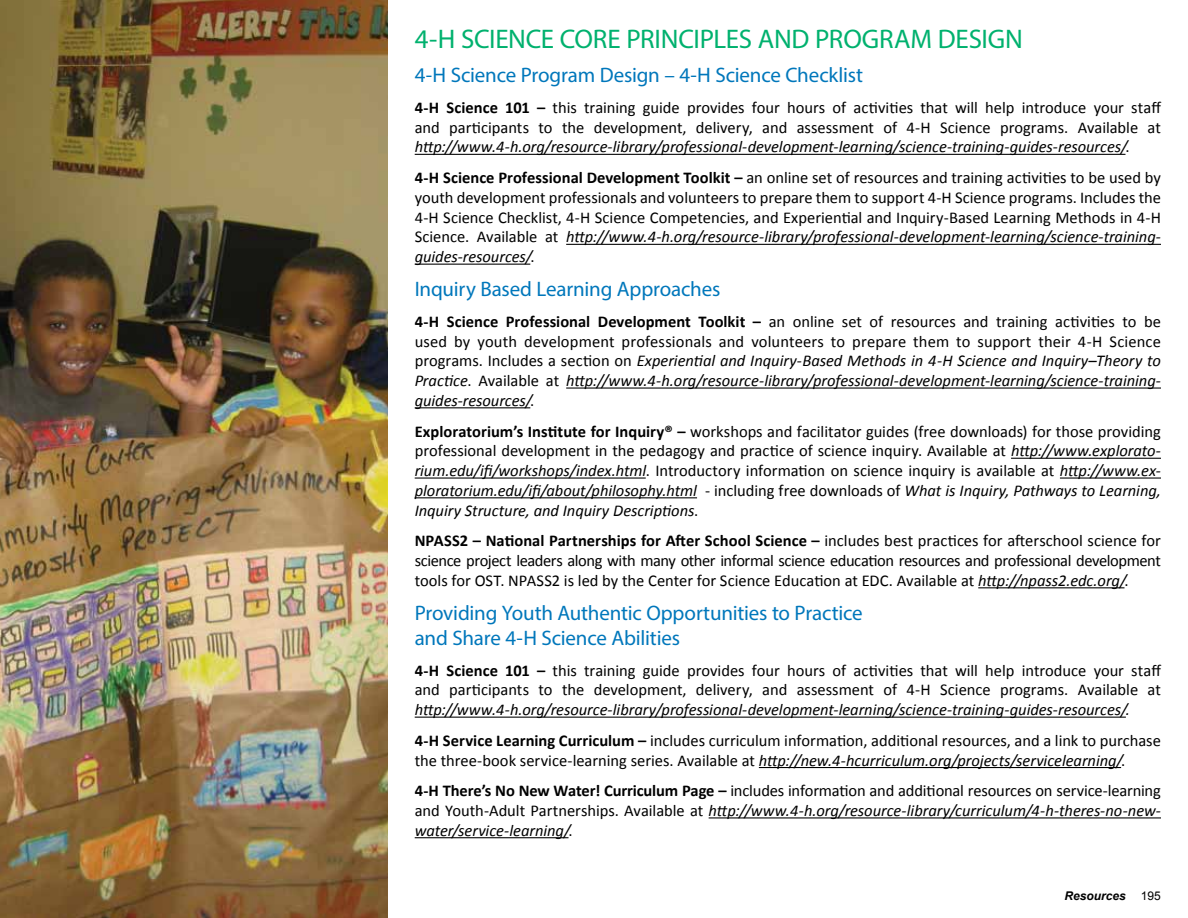
<style>
.page{position:relative;width:1188px;height:918px;background:#fff}
.page>*{position:absolute;margin:0;border:0;box-sizing:border-box;transform-origin:0 0}
.t1{font:27px "Myriad Pro";letter-spacing:-.01em;color:#00b16e}
.t2{font:21px/25.2px "Myriad Pro";letter-spacing:-.01em;color:#07b}
.t3{font:16.5px/19.8px "Calibri";letter-spacing:-.005em;color:#000;text-align:justify}
.t4{font:italic 16.5px/19.8px "Calibri";letter-spacing:-.005em;color:#000}
.t5{font:italic 700 12px "Arial";color:#000}
.t6{font:12px "Arial";color:#000}
.s1{font-weight:700}
.s2{font-style:italic}
.s3{font-weight:700;font-style:normal}
.s4{font-style:normal}
</style>
<div class="page">
<hr style="left:415px;top:154px;width:711px;height:1px;background:#000">
<hr style="left:566px;top:244px;width:595px;height:1px;background:#000">
<hr style="left:415px;top:264px;width:115px;height:1px;background:#000">
<hr style="left:566px;top:388px;width:595px;height:1px;background:#000">
<hr style="left:415px;top:407px;width:115px;height:1px;background:#000">
<hr style="left:1011px;top:458px;width:150px;height:1px;background:#000">
<hr style="left:415px;top:478px;width:231px;height:1px;background:#000">
<hr style="left:1060px;top:478px;width:101px;height:1px;background:#000">
<hr style="left:415px;top:497px;width:282px;height:1px;background:#000">
<hr style="left:978px;top:587px;width:147px;height:1px;background:#000">
<hr style="left:415px;top:717px;width:711px;height:1px;background:#000">
<hr style="left:759px;top:767px;width:362px;height:1px;background:#000">
<hr style="left:709px;top:817px;width:452px;height:1px;background:#000">
<hr style="left:415px;top:837px;width:154px;height:1px;background:#000">
<img style="left:0;top:0;width:388px;height:918px">
<h1 class="t1" style="left:415px;top:23px;width:610px">4-H SCIENCE CORE PRINCIPLES AND PROGRAM DESIGN</h1>
<p class="t2" style="left:415px;top:62px;width:450px">4-H Science Program Design – 4-H Science Checklist</p>
<p class="t3" style="left:415px;top:98px;width:748px"><span class="s1">4-H Science 101 –</span> this training guide provides four hours of activities that will help introduce your staff and participants to the development, delivery, and assessment of 4-H Science programs. Available at <span class="s2">http://www.4-h.org/resource-library/professional-development-learning/science-training-guides-resources/</span>.</p>
<p class="t3" style="left:415px;top:168px;width:748px"><span class="s1">4-H Science Professional Development Toolkit –</span> an online set of resources and training activities to be used by youth development professionals and volunteers to prepare them to support 4-H Science programs. Includes the 4-H Science Checklist, 4-H Science Competencies, and Experiential and Inquiry-Based Learning Methods in 4-H Science. Available at <span class="s2">http://www.4-h.org/resource-library/professional-development-learning/science-training&shy;guides-resources/</span>.</p>
<p class="t2" style="left:415px;top:276px;width:307px">Inquiry Based Learning Approaches</p>
<p class="t4" style="left:415px;top:311px;width:748px;text-align:justify"><span class="s3">4-H Science Professional Development Toolkit –</span> <span class="s4">an online set of resources and training activities to be used by youth development professionals and volunteers to prepare them to support their 4-H Science programs. Includes a section on</span> Experiential and Inquiry-Based Methods in 4-H Science and Inquiry–Theory to Practice<span class="s4">. Available at</span> http://www.4-h.org/resource-library/professional-development-learning/science-training&shy;guides-resources/<span class="s4">.</span></p>
<p class="t3" style="left:415px;top:421px;width:748px"><span class="s1">Exploratorium’s Institute for Inquiry® –</span> workshops and facilitator guides (free downloads) for those providing professional development in the pedagogy and practice of science inquiry. Available at <span class="s2">http://www.explorato&shy;rium.edu/ifi/workshops/index.html</span>. Introductory information on science inquiry is available at <span class="s2">http://www.ex&shy;ploratorium.edu/ifi/about/philosophy.html</span> - including free downloads of <span class="s2">What is Inquiry, Pathways to Learning, Inquiry Structure, and Inquiry Descriptions</span>.</p>
<p class="t3" style="left:415px;top:531px;width:748px"><span class="s1">NPASS2 – National Partnerships for After School Science –</span> includes best practices for afterschool science for science project leaders along with many other informal science education resources and professional development tools for OST. NPASS2 is led by the Center for Science Education at EDC. Available at <span class="s2">http://npass2.edc.org/</span>.</p>
<p class="t2" style="left:415px;top:600px;width:449px">Providing Youth Authentic Opportunities to Practice and Share 4-H Science Abilities</p>
<p class="t3" style="left:415px;top:660px;width:748px"><span class="s1">4-H Science 101 –</span> this training guide provides four hours of activities that will help introduce your staff and participants to the development, delivery, and assessment of 4-H Science programs. Available at</p>
<p class="t4" style="left:415px;top:694px;width:748px;line-height:30.6px">http://www.4-h.org/resource-library/professional-development-learning/science-training-guides-resources/.<br><span class="s3">4-H Service Learning Curriculum –</span> <span class="s4">includes curriculum information, additional resources, and a link to purchase</span></p>
<p class="t3" style="left:415px;top:745px;width:748px;line-height:30.6px">the three-book service-learning series. Available at <span class="s2">http://new.4-hcurriculum.org/projects/servicelearning/</span>.<br><span class="s1">4-H There’s No New Water! Curriculum Page –</span> includes information and additional resources on service-learning</p>
<p class="t4" style="left:415px;top:800px;width:748px"><span class="s4">and Youth-Adult Partnerships. Available at</span> http://www.4-h.org/resource-library/curriculum/4-h-theres-no-new&shy;water/service-learning/<span class="s4">.</span></p>
<p class="t5" style="left:1065px;top:888px;width:63px">Resources</p>
<p class="t6" style="left:1141px;top:888px;width:22px">195</p>
</div>
